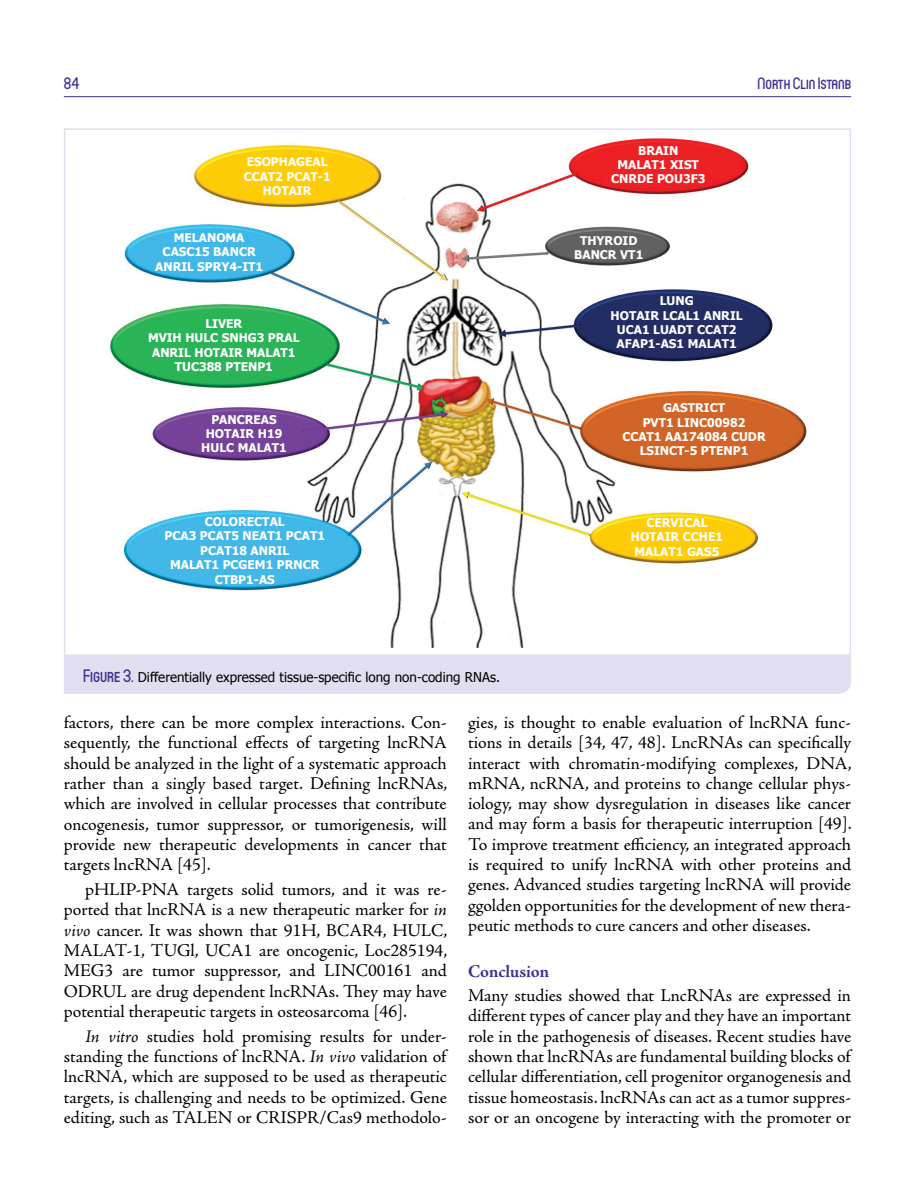
<style>
.page{position:relative;width:915px;height:1191px;background:#fff}
.page>*{position:absolute;margin:0;border:0;box-sizing:border-box;transform-origin:0 0}
.t1{font:18px/20.2px "Adobe Jenson Pro";letter-spacing:-.005em;color:#000;text-align:justify}
.t2{font:700 18px "Adobe Jenson Pro";letter-spacing:-.005em;color:#3c3091}
.t3{font:500 16.5px "Circula";color:#3c3091}
.t4{font:13.5px "Tahoma";color:#000}
.t5{font:700 12px/14.4px "Tahoma";color:#fff;text-align:center}
.s1{font-family:"Circula";font-weight:500;font-size:18px;color:#3c3091}
.s2{font-style:italic}
</style>
<div class="page">
<hr style="left:64px;top:96px;width:786px;height:1px;background:#3c3091">
<img style="left:110px;top:138px;width:697px;height:509px">
<div style="left:64px;top:656px;width:786px;height:38px;background:#e1dfef"></div>
<p class="t3" style="left:64px;top:73px;width:17px">84</p>
<p class="t3" style="left:757px;top:73px;width:95px">North Clin Istanb</p>
<p class="t5" style="left:243px;top:154px;width:88px">ESOPHAGEAL<br>CCAT2 PCAT-1<br>HOTAIR</p>
<p class="t5" style="left:611px;top:142px;width:96px">BRAIN<br>MALAT1 XIST<br>CNRDE POU3F3</p>
<p class="t5" style="left:155px;top:229px;width:109px">MELANOMA<br>CASC15 BANCR<br>ANRIL SPRY4-IT1</p>
<p class="t5" style="left:148px;top:315px;width:153px">LIVER<br>MVIH HULC SNHG3 PRAL<br>ANRIL HOTAIR MALAT1<br>TUC388 PTENP1</p>
<p class="t5" style="left:201px;top:411px;width:87px">PANCREAS<br>HOTAIR H19<br>HULC MALAT1</p>
<p class="t5" style="left:164px;top:514px;width:162px">COLORECTAL<br>PCA3 PCAT5 NEAT1 PCAT1<br>PCAT18 ANRIL<br>MALAT1 PCGEM1 PRNCR<br>CTBP1-AS</p>
<p class="t4" style="left:83px;top:668px;width:418px"><span class="s1">Figure 3.</span> Differentially expressed tissue-specific long non-coding RNAs.</p>
<p class="t5" style="left:574px;top:232px;width:71px">THYROID<br>BANCR VT1</p>
<p class="t5" style="left:610px;top:293px;width:133px">LUNG<br>HOTAIR LCAL1 ANRIL<br>UCA1 LUADT CCAT2<br>AFAP1-AS1 MALAT1</p>
<p class="t5" style="left:622px;top:400px;width:145px">GASTRICT<br>PVT1 LINC00982<br>CCAT1 AA174084 CUDR<br>LSINCT-5 PTENP1</p>
<p class="t5" style="left:630px;top:514px;width:94px">CERVICAL<br>HOTAIR CCHE1<br>MALAT1 GAS5</p>
<p class="t1" style="left:64px;top:712px;width:385px">factors, there can be more complex interactions. Con&shy;sequently, the functional effects of targeting lncRNA should be analyzed in the light of a systematic approach rather than a singly based target. Defining lncRNAs, which are involved in cellular processes that contribute oncogenesis, tumor suppressor, or tumorigenesis, will provide new therapeutic developments in cancer that targets lncRNA [45].</p>
<p class="t1" style="left:64px;top:879px;width:385px;text-indent:21px">pHLIP-PNA targets solid tumors, and it was re&shy;ported that lncRNA is a new therapeutic marker for <span class="s2">in vivo</span> cancer. It was shown that 91H, BCAR4, HULC, MALAT-1, TUGl, UCA1 are oncogenic, Loc285194, MEG3 are tumor suppressor, and LINC00161 and ODRUL are drug dependent lncRNAs. They may have potential therapeutic targets in osteosarcoma [46].</p>
<p class="t1" style="left:64px;top:1026px;width:384px;text-indent:21px"><span class="s2">In vitro</span> studies hold promising results for under&shy;standing the functions of lncRNA. <span class="s2">In vivo</span> validation of lncRNA, which are supposed to be used as therapeutic targets, is challenging and needs to be optimized. Gene editing, such as TALEN or CRISPR/Cas9 methodolo-</p>
<p class="t1" style="left:468px;top:712px;width:385px">gies, is thought to enable evaluation of lncRNA func&shy;tions in details [34, 47, 48]. LncRNAs can specifically interact with chromatin-modifying complexes, DNA, mRNA, ncRNA, and proteins to change cellular phys&shy;iology, may show dysregulation in diseases like cancer and may form a basis for therapeutic interruption [49].<br>To improve treatment efficiency, an integrated approach is required to unify lncRNA with other proteins and genes. Advanced studies targeting lncRNA will provide ggolden opportunities for the development of new thera&shy;peutic methods to cure cancers and other diseases.</p>
<p class="t2" style="left:468px;top:960px;width:82px">Conclusion</p>
<p class="t1" style="left:468px;top:985px;width:384px">Many studies showed that LncRNAs are expressed in different types of cancer play and they have an important role in the pathogenesis of diseases. Recent studies have shown that lncRNAs are fundamental building blocks of cellular differentiation, cell progenitor organogenesis and tissue homeostasis. lncRNAs can act as a tumor suppres&shy;sor or an oncogene by interacting with the promoter or</p>
</div>
